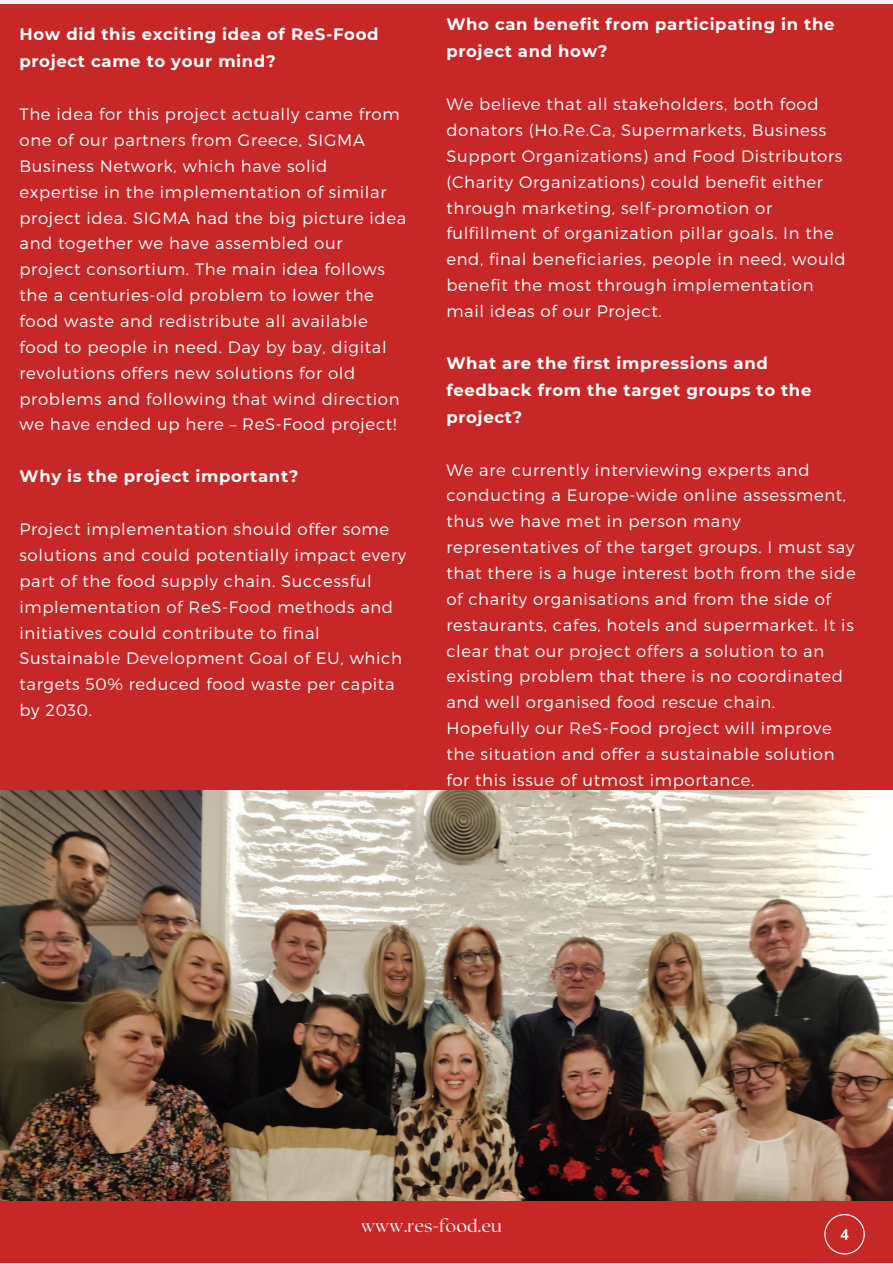
<style>
.page{position:relative;width:893px;height:1264px;background:#fff}
.page>*{position:absolute;margin:0;border:0;box-sizing:border-box;transform-origin:0 0}
.t1{font:300 18px "Roxborough CF";color:#fff}
.t2{font:300 16.5px/25.8px "Montserrat";letter-spacing:.04em;color:#fff}
.t3{font:700 16.5px/27px "Montserrat";letter-spacing:.04em;color:#fff}
</style>
<div class="page">
<div style="left:0;top:4px;width:892px;height:820px;background:#c82727"></div>
<img style="left:0;top:790px;width:892px;height:411px">
<div style="left:0;top:1201px;width:892px;height:61px;background:#c82727"></div>
<svg style="left:824px;top:1214px;width:40px;height:40px"></svg>
<p class="t3" style="left:20px;top:21px;width:360px">How did this exciting idea of ReS-Food project came to your mind?</p>
<p class="t2" style="left:20px;top:100px;width:388px">The idea for this project actually came from one of our partners from Greece, SIGMA Business Network, which have solid expertise in the implementation of similar project idea. SIGMA had the big picture idea and together we have assembled our project consortium. The main idea follows the a centuries-old problem to lower the food waste and redistribute all available food to people in need. Day by bay, digital revolutions offers new solutions for old problems and following that wind direction we have ended up here – ReS-Food project!</p>
<p class="t3" style="left:20px;top:463px;width:280px">Why is the project important?</p>
<p class="t2" style="left:20px;top:515px;width:388px">Project implementation should offer some solutions and could potentially impact every part of the food supply chain. Successful implementation of ReS-Food methods and initiatives could contribute to final Sustainable Development Goal of EU, which targets 50% reduced food waste per capita by 2030.</p>
<p class="t3" style="left:446px;top:11px;width:389px">Who can benefit from participating in the project and how?</p>
<p class="t2" style="left:446px;top:90px;width:401px">We believe that all stakeholders, both food donators (Ho.Re.Ca, Supermarkets, Business Support Organizations) and Food Distributors (Charity Organizations) could benefit either through marketing, self-promotion or fulfillment of organization pillar goals. In the end, final beneficiaries, people in need, would benefit the most through implementation mail ideas of our Project.</p>
<p class="t3" style="left:446px;top:349px;width:366px">What are the first impressions and feedback from the target groups to the project?</p>
<p class="t2" style="left:446px;top:456px;width:411px">We are currently interviewing experts and conducting a Europe-wide online assessment, thus we have met in person many representatives of the target groups. I must say that there is a huge interest both from the side of charity organisations and from the side of restaurants, cafes, hotels and supermarket. It is clear that our project offers a solution to an existing problem that there is no coordinated and well organised food rescue chain.<br>Hopefully our ReS-Food project will improve the situation and offer a sustainable solution for this issue of utmost importance.</p>
<p class="t1" style="left:361px;top:1213px;width:142px">www.res-food.eu</p>
</div>
